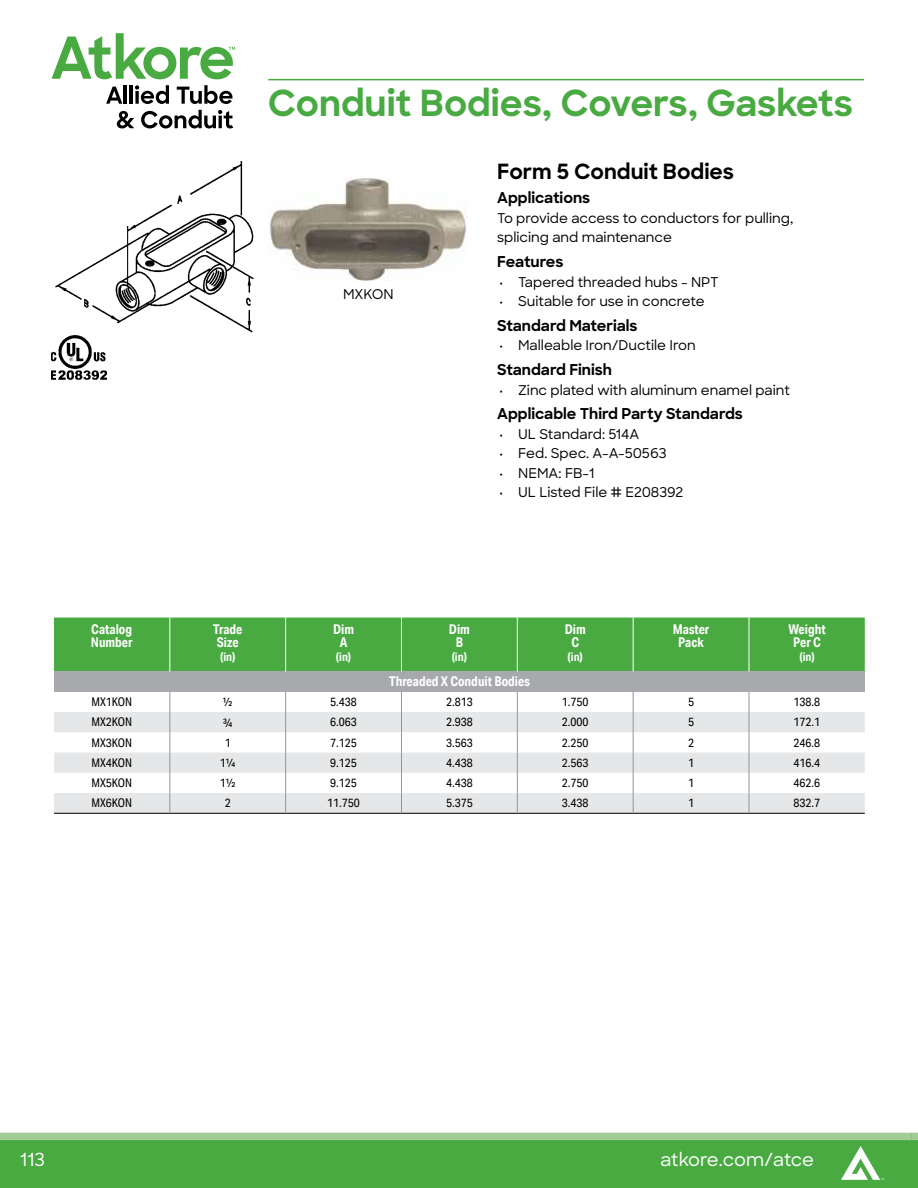
<style>
.page{position:relative;width:918px;height:1188px;background:#fff}
.page>*{position:absolute;margin:0;border:0;box-sizing:border-box;transform-origin:0 0}
.t1{font:700 36px "Sharp Sans";color:#49aa42}
.t2{font:700 21px "Sharp Sans";color:#000}
.t3{font:500 18px "Sharp Sans";letter-spacing:-.005em;color:#fff}
.t4{font:700 15px "Sharp Sans";color:#000}
.t5{font:500 13.5px/19.5px "Sharp Sans";color:#000}
.t6{font:700 13.5px/13.5px "Aktiv Grotesk Cd";color:#fff;text-align:center}
.t7{font:12px "Aktiv Grotesk Cd";color:#000}
.t8{font:700 12px "Aktiv Grotesk Cd";color:#fff}
.t9{font:12px "Aktiv Grotesk";color:#000;scale:.9 1}
.s1{font-family:"Aktiv Grotesk Cd"}
</style>
<div class="page">
<div style="left:0;top:1133px;width:911px;height:55px;background:#49aa42"></div>
<div style="left:911px;top:1133px;width:7px;height:55px;background:#49aa42"></div>
<div style="left:911px;top:1133px;width:7px;height:7px;background:#a2cc95"></div>
<div style="left:0;top:1133px;width:911px;height:7px;background:#a2cc95"></div>
<svg style="left:841px;top:1146px;width:43px;height:34px"></svg>
<svg style="left:106px;top:87px;width:16px;height:17px"></svg>
<hr style="left:124px;top:85px;width:3px;height:19px;background:#000">
<hr style="left:130px;top:85px;width:3px;height:19px;background:#000">
<svg style="left:135px;top:85px;width:34px;height:19px"></svg>
<svg style="left:177px;top:85px;width:55px;height:19px"></svg>
<svg style="left:117px;top:111px;width:17px;height:17px"></svg>
<svg style="left:141px;top:110px;width:92px;height:18px"></svg>
<svg style="left:52px;top:33px;width:183px;height:46px"></svg>
<hr style="left:268px;top:79px;width:596px;height:1px;background:#49aa42">
<div style="left:54px;top:618px;width:811px;height:54px;background:#49aa42"></div>
<div style="left:54px;top:672px;width:811px;height:20px;background:#a7a9ac"></div>
<svg style="left:54px;top:712px;width:811px;height:101px;fill:#e6e7e8"></svg>
<hr style="left:54px;top:813px;width:116px;height:1px;background:#000">
<hr style="left:170px;top:813px;width:116px;height:1px;background:#000">
<hr style="left:286px;top:813px;width:115px;height:1px;background:#000">
<hr style="left:401px;top:813px;width:116px;height:1px;background:#000">
<hr style="left:517px;top:813px;width:116px;height:1px;background:#000">
<hr style="left:633px;top:813px;width:116px;height:1px;background:#000">
<hr style="left:749px;top:813px;width:116px;height:1px;background:#000">
<svg style="left:170px;top:692px;width:1px;height:121px"></svg>
<svg style="left:285px;top:692px;width:1px;height:121px"></svg>
<svg style="left:401px;top:692px;width:1px;height:121px"></svg>
<svg style="left:517px;top:692px;width:1px;height:121px"></svg>
<svg style="left:633px;top:692px;width:1px;height:121px"></svg>
<svg style="left:749px;top:692px;width:1px;height:121px"></svg>
<hr style="left:169px;top:618px;width:1px;height:54px;background:#fff">
<hr style="left:285px;top:618px;width:1px;height:54px;background:#fff">
<hr style="left:401px;top:618px;width:1px;height:54px;background:#fff">
<hr style="left:517px;top:618px;width:1px;height:54px;background:#fff">
<hr style="left:633px;top:618px;width:1px;height:54px;background:#fff">
<hr style="left:749px;top:618px;width:1px;height:54px;background:#fff">
<img style="left:285px;top:178px;width:182px;height:103px">
<img style="left:55px;top:161px;width:230px;height:171px">
<img style="left:51px;top:336px;width:56px;height:44px">
<h1 class="t1" style="left:268px;top:76px;width:587px">Conduit Bodies, Covers, Gaskets</h1>
<p class="t6" style="left:91px;top:622px;width:43px;text-align:left">Catalog<br>Number</p>
<p class="t6" style="left:213px;top:622px;width:31px;text-align:left">Trade<br>Size</p>
<p class="t8" style="left:220px;top:649px;width:17px">(in)</p>
<p class="t5" style="left:343px;top:283px;width:52px">MXKON</p>
<p class="t6" style="left:333px;top:622px;width:23px">Dim<br>A</p>
<p class="t8" style="left:336px;top:649px;width:17px">(in)</p>
<h2 class="t2" style="left:497px;top:155px;width:238px">Form 5 Conduit Bodies</h2>
<p class="t4" style="left:497px;top:187px;width:95px">Applications</p>
<p class="t5" style="left:497px;top:208px;width:298px">To provide access to conductors for pulling, splicing and maintenance</p>
<p class="t4" style="left:497px;top:251px;width:68px">Features</p>
<p class="t5" style="left:499px;top:271px;width:221px">• Tapered threaded hubs - NPT</p>
<p class="t5" style="left:499px;top:291px;width:207px">• Suitable for use in concrete</p>
<p class="t4" style="left:497px;top:314px;width:142px">Standard Materials</p>
<p class="t5" style="left:499px;top:335px;width:198px">• Malleable Iron/Ductile Iron</p>
<p class="t4" style="left:497px;top:359px;width:116px">Standard Finish</p>
<p class="t5" style="left:499px;top:379px;width:293px">• Zinc plated with aluminum enamel paint</p>
<p class="t4" style="left:497px;top:403px;width:247px">Applicable Third Party Standards</p>
<p class="t5" style="left:499px;top:424px;width:142px">• UL Standard: 514A</p>
<p class="t5" style="left:499px;top:443px;width:169px">• Fed. Spec. A-A-50563</p>
<p class="t5" style="left:499px;top:463px;width:97px">• NEMA: FB-1</p>
<p class="t5" style="left:499px;top:482px;width:186px">• UL Listed File # E208392</p>
<p class="t6" style="left:449px;top:622px;width:23px">Dim<br>B</p>
<p class="t8" style="left:452px;top:649px;width:17px">(in)</p>
<p class="t6" style="left:565px;top:622px;width:23px">Dim<br>C</p>
<p class="t8" style="left:568px;top:649px;width:17px">(in)</p>
<p class="t6" style="left:673px;top:622px;width:38px">Master<br>Pack</p>
<p class="t6" style="left:788px;top:622px;width:39px">Weight<br>Per C</p>
<p class="t8" style="left:799px;top:649px;width:17px">(in)</p>
<p class="t6" style="left:389px;top:675px;width:142px">Threaded X Conduit Bodies</p>
<p class="t7" style="left:92px;top:695px;width:42px">MX1KON</p>
<p class="t9" style="left:223px;top:695px;width:12px">1/2</p>
<p class="t7" style="left:330px;top:695px;width:28px">5.438</p>
<p class="t7" style="left:446px;top:695px;width:28px">2.813</p>
<p class="t7" style="left:562px;top:695px;width:28px">1.750</p>
<p class="t7" style="left:688px;top:695px;width:7px">5</p>
<p class="t7" style="left:794px;top:695px;width:28px">138.8</p>
<p class="t7" style="left:92px;top:715px;width:42px">MX2KON</p>
<p class="t9" style="left:223px;top:715px;width:12px">3/4</p>
<p class="t7" style="left:330px;top:715px;width:28px">6.063</p>
<p class="t7" style="left:446px;top:715px;width:28px">2.938</p>
<p class="t7" style="left:562px;top:715px;width:28px">2.000</p>
<p class="t7" style="left:688px;top:715px;width:7px">5</p>
<p class="t7" style="left:794px;top:715px;width:28px">172.1</p>
<p class="t7" style="left:92px;top:735px;width:42px">MX3KON</p>
<p class="t7" style="left:225px;top:735px;width:7px">1</p>
<p class="t7" style="left:330px;top:735px;width:28px">7.125</p>
<p class="t7" style="left:446px;top:735px;width:28px">3.563</p>
<p class="t7" style="left:562px;top:735px;width:28px">2.250</p>
<p class="t7" style="left:688px;top:735px;width:7px">2</p>
<p class="t7" style="left:794px;top:735px;width:28px">246.8</p>
<p class="t7" style="left:92px;top:756px;width:42px">MX4KON</p>
<p class="t9" style="left:220px;top:756px;width:19px"><span class="s1">1</span>1/4</p>
<p class="t7" style="left:330px;top:756px;width:28px">9.125</p>
<p class="t7" style="left:446px;top:756px;width:28px">4.438</p>
<p class="t7" style="left:562px;top:756px;width:28px">2.563</p>
<p class="t7" style="left:688px;top:756px;width:7px">1</p>
<p class="t7" style="left:794px;top:756px;width:28px">416.4</p>
<p class="t7" style="left:92px;top:776px;width:42px">MX5KON</p>
<p class="t9" style="left:220px;top:776px;width:19px"><span class="s1">1</span>1/2</p>
<p class="t7" style="left:330px;top:776px;width:28px">9.125</p>
<p class="t7" style="left:446px;top:776px;width:28px">4.438</p>
<p class="t7" style="left:562px;top:776px;width:28px">2.750</p>
<p class="t7" style="left:688px;top:776px;width:7px">1</p>
<p class="t7" style="left:794px;top:776px;width:28px">462.6</p>
<p class="t7" style="left:92px;top:796px;width:42px">MX6KON</p>
<p class="t7" style="left:225px;top:796px;width:7px">2</p>
<p class="t7" style="left:327px;top:796px;width:34px">11.750</p>
<p class="t7" style="left:446px;top:796px;width:28px">5.375</p>
<p class="t7" style="left:562px;top:796px;width:28px">3.438</p>
<p class="t7" style="left:688px;top:796px;width:7px">1</p>
<p class="t7" style="left:794px;top:796px;width:28px">832.7</p>
<h3 class="t3" style="left:20px;top:1146px;width:26px">113</h3>
<h3 class="t3" style="left:660px;top:1146px;width:155px">atkore.com/atce</h3>
</div>
